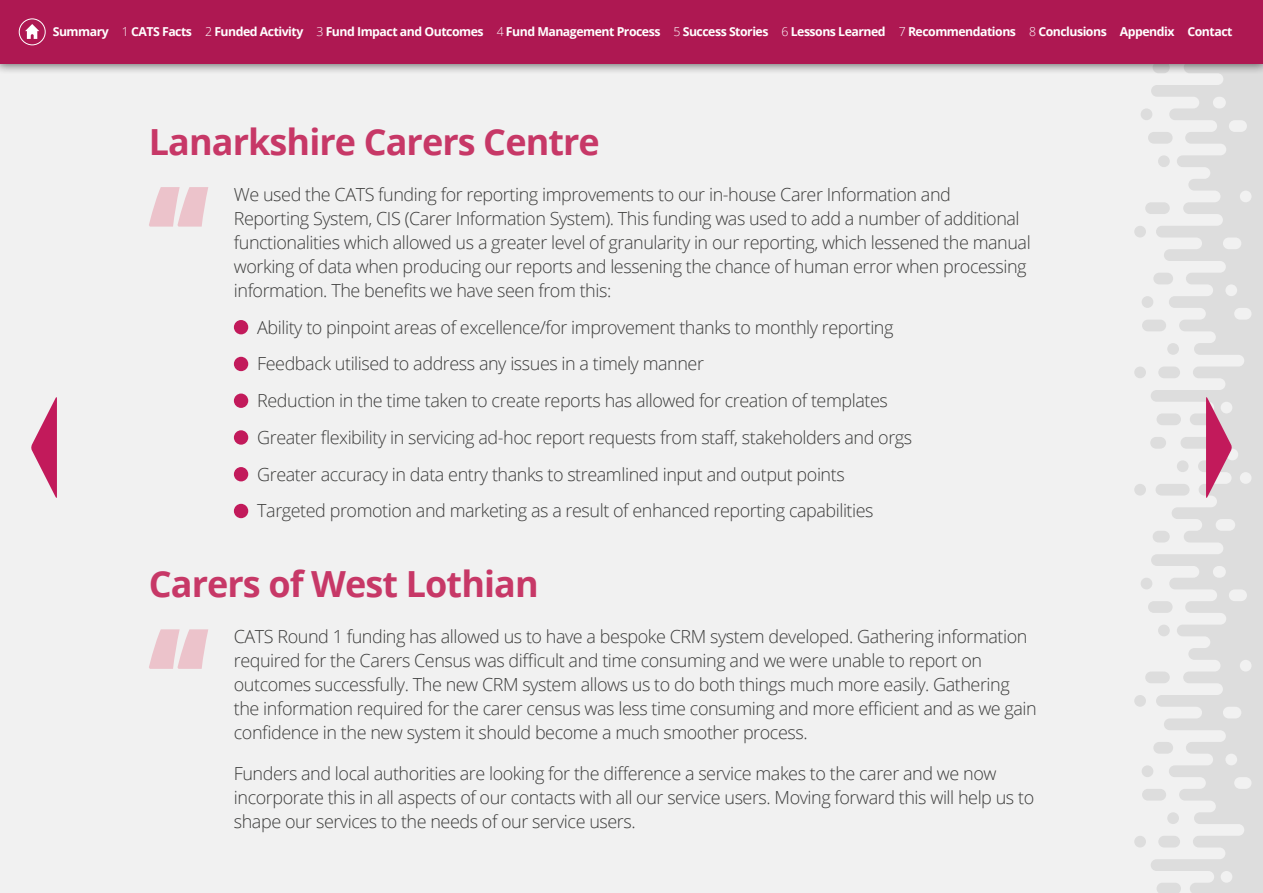
<style>
.page{position:relative;width:1263px;height:893px;background:#f1f1f1}
.page>*{position:absolute;margin:0;border:0;box-sizing:border-box;transform-origin:0 0}
.t1{font:700 36px "Open Sans";letter-spacing:-.025em;color:#c73867}
.t2{font:300 18px/24px "Open Sans";letter-spacing:-.025em;color:#3c3c3b}
.t3{font:700 12.3px "Open Sans";letter-spacing:-.04em;color:#fff}
.s1{font-weight:300}
</style>
<div class="page">
<svg style="left:1151px;top:74px;width:112px;height:819px;fill:#ddd"></svg>
<div style="left:1167px;top:812px;width:12px;height:12px;background:#ddd;border-radius:50%"></div>
<div style="left:1158px;top:836px;width:22px;height:11px;background:#ddd;border-radius:6px"></div>
<div style="left:1134px;top:836px;width:12px;height:11px;background:#ddd;border-radius:50%"></div>
<div style="left:1142px;top:765px;width:11px;height:12px;background:#ddd;border-radius:50%"></div>
<div style="left:1134px;top:695px;width:12px;height:12px;background:#ddd;border-radius:50%"></div>
<div style="left:1177px;top:460px;width:11px;height:12px;background:#ddd;border-radius:50%"></div>
<div style="left:1158px;top:625px;width:12px;height:11px;background:#ddd;border-radius:50%"></div>
<div style="left:1141px;top:578px;width:11px;height:11px;background:#ddd;border-radius:50%"></div>
<div style="left:1134px;top:484px;width:12px;height:12px;background:#ddd;border-radius:50%"></div>
<div style="left:1145px;top:671px;width:25px;height:12px;background:#ddd;border-radius:6px"></div>
<div style="left:1148px;top:601px;width:24px;height:12px;background:#ddd;border-radius:6px"></div>
<div style="left:1153px;top:531px;width:17px;height:11px;background:#ddd;border-radius:6px"></div>
<div style="left:1142px;top:789px;width:24px;height:12px;background:#ddd;border-radius:6px"></div>
<svg style="left:1156px;top:883px;width:25px;height:10px"></svg>
<div style="left:1153px;top:742px;width:20px;height:12px;background:#ddd;border-radius:6px"></div>
<svg style="left:1155px;top:484px;width:34px;height:12px"></svg>
<div style="left:1150px;top:437px;width:16px;height:12px;background:#ddd;border-radius:6px"></div>
<div style="left:1167px;top:343px;width:12px;height:12px;background:#ddd;border-radius:50%"></div>
<div style="left:1158px;top:367px;width:22px;height:11px;background:#ddd;border-radius:6px"></div>
<div style="left:1134px;top:367px;width:12px;height:11px;background:#ddd;border-radius:50%"></div>
<div style="left:1142px;top:296px;width:11px;height:12px;background:#ddd;border-radius:50%"></div>
<div style="left:1134px;top:226px;width:12px;height:11px;background:#ddd;border-radius:50%"></div>
<div style="left:1158px;top:155px;width:12px;height:12px;background:#ddd;border-radius:50%"></div>
<div style="left:1141px;top:108px;width:11px;height:12px;background:#ddd;border-radius:50%"></div>
<div style="left:1145px;top:202px;width:25px;height:12px;background:#ddd;border-radius:6px"></div>
<div style="left:1148px;top:132px;width:24px;height:12px;background:#ddd;border-radius:6px"></div>
<div style="left:1142px;top:320px;width:24px;height:11px;background:#ddd;border-radius:6px"></div>
<div style="left:1156px;top:413px;width:25px;height:12px;background:#ddd;border-radius:6px"></div>
<div style="left:1153px;top:273px;width:20px;height:11px;background:#ddd;border-radius:6px"></div>
<div style="left:0;top:0;width:1263px;height:74px;background:#000;opacity:.55"></div>
<div style="left:0;top:0;width:1263px;height:64px;background:#ae1852"></div>
<div style="left:19px;top:18px;width:27px;height:27px;border:1px solid #fff;border-radius:50%"></div>
<svg style="left:25px;top:24px;width:14px;height:15px"></svg>
<div style="left:234px;top:320px;width:14px;height:14px;background:#c21a5b;border-radius:50%"></div>
<div style="left:234px;top:357px;width:14px;height:14px;background:#c21a5b;border-radius:50%"></div>
<div style="left:234px;top:394px;width:14px;height:14px;background:#c21a5b;border-radius:50%"></div>
<div style="left:234px;top:430px;width:14px;height:15px;background:#c21a5b;border-radius:50%"></div>
<div style="left:234px;top:467px;width:14px;height:14px;background:#c21a5b;border-radius:50%"></div>
<div style="left:234px;top:504px;width:14px;height:14px;background:#c21a5b;border-radius:50%"></div>
<svg style="left:149px;top:187px;width:59px;height:40px"></svg>
<svg style="left:149px;top:629px;width:59px;height:40px"></svg>
<svg style="left:31px;top:397px;width:26px;height:101px"></svg>
<svg style="left:1206px;top:395px;width:26px;height:105px;background:#d17d9d"></svg>
<p class="t3" style="left:53px;top:23px;width:1181px">Summary <span class="s1">1</span> CATS Facts <span class="s1">2</span> Funded Activity <span class="s1">3</span> Fund Impact and Outcomes <span class="s1">4</span> Fund Management Process <span class="s1">5</span> Success Stories <span class="s1">6</span> Lessons Learned <span class="s1">7</span> Recommendations <span class="s1">8</span> Conclusions Appendix Contact</p>
<h1 class="t1" style="left:149px;top:117px;width:453px">Lanarkshire Carers Centre</h1>
<p class="t2" style="left:234px;top:182px;width:798px">We used the CATS funding for reporting improvements to our in-house Carer Information and Reporting System, CIS (Carer Information System). This funding was used to add a number of additional functionalities which allowed us a greater level of granularity in our reporting, which lessened the manual working of data when producing our reports and lessening the chance of human error when processing information. The benefits we have seen from this:</p>
<p class="t2" style="left:257px;top:308px;width:656px;line-height:36.8px">Ability to pinpoint areas of excellence/for improvement thanks to monthly reporting Feedback utilised to address any issues in a timely manner<br>Reduction in the time taken to create reports has allowed for creation of templates Greater flexibility in servicing ad-hoc report requests from staff, stakeholders and orgs Greater accuracy in data entry thanks to streamlined input and output points Targeted promotion and marketing as a result of enhanced reporting capabilities</p>
<h1 class="t1" style="left:149px;top:559px;width:391px">Carers of West Lothian</h1>
<p class="t2" style="left:234px;top:624px;width:804px">CATS Round 1 funding has allowed us to have a bespoke CRM system developed. Gathering information required for the Carers Census was difficult and time consuming and we were unable to report on outcomes successfully. The new CRM system allows us to do both things much more easily. Gathering the information required for the carer census was less time consuming and more efficient and as we gain confidence in the new system it should become a much smoother process.</p>
<p class="t2" style="left:234px;top:761px;width:802px">Funders and local authorities are looking for the difference a service makes to the carer and we now incorporate this in all aspects of our contacts with all our service users. Moving forward this will help us to shape our services to the needs of our service users.</p>
</div>
